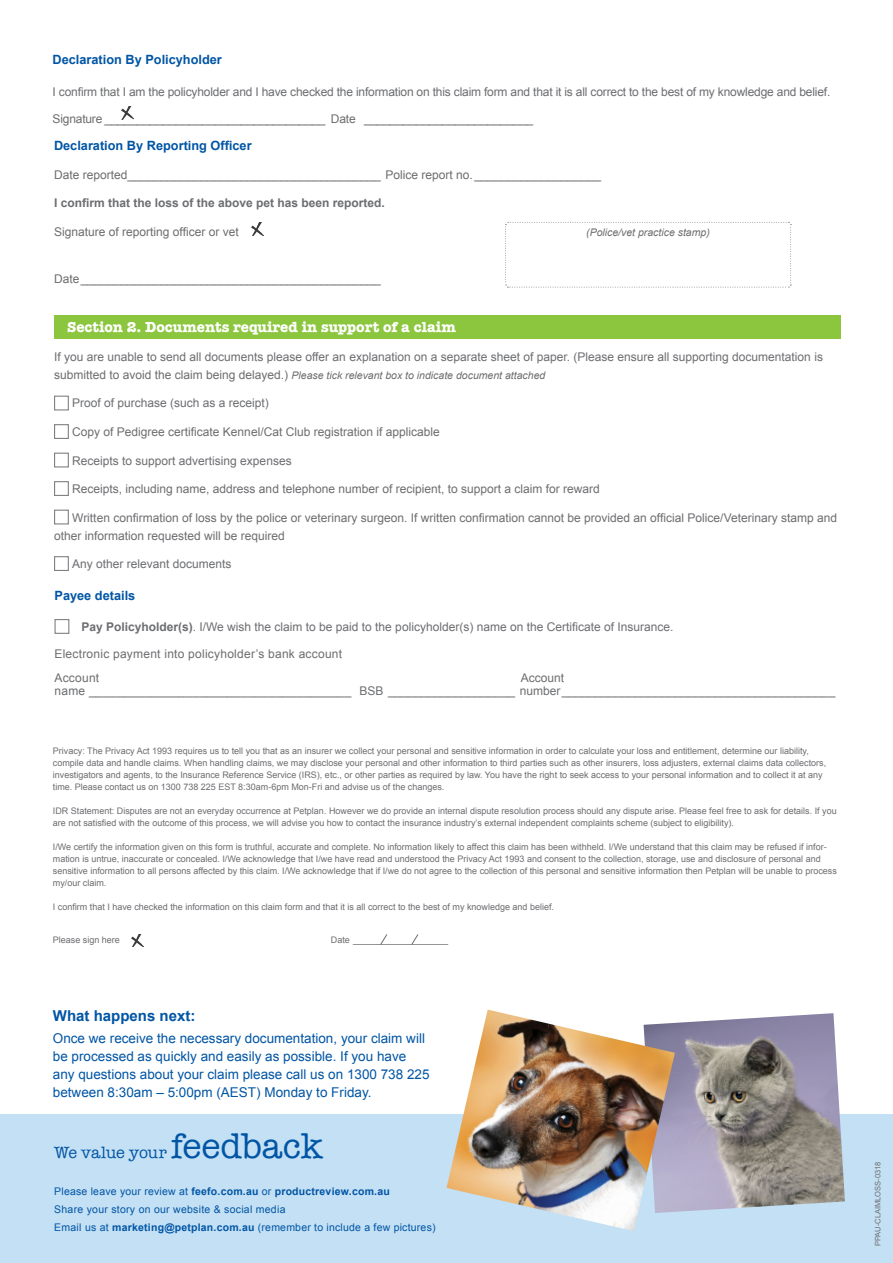
<style>
.page{position:relative;width:893px;height:1263px;background:#fff}
.page>*{position:absolute;margin:0;border:0;box-sizing:border-box;transform-origin:0 0}
.t1{font:16.5px "American Typewriter";color:#0155a5}
.t2{font:700 15px "American Typewriter";color:#fff}
.t3{font:700 15px "Arial";color:#0155a5}
.t4{font:13.5px/18px "Arial";color:#0155a5}
.t5{font:700 12.75px "Arial";color:#0155a5}
.Body{font:12px/18px "Arial";color:#6c6d70}
.Body-2{font:12px "Arial";letter-spacing:.02em;color:#6c6d70}
.t6{font:700 12px "Arial";color:#6c6d70}
.t7{font:italic 10.5px "Arial";color:#6c6d70}
.t8{font:10.5px/18px "Arial";letter-spacing:.025em;color:#0155a5}
.t9{font:700 10.5px "Arial";letter-spacing:.02em;color:#0155a5}
.t10{font:9px/12px "Arial";color:#6c6d70}
.t11{font:7.5px "Arial";color:#6c6d70}
.s1{font-style:normal;font-size:12px}
.s2{font-weight:700}
.s3{font-size:36px}
.s4{font-weight:400}
</style>
<div class="page">
<div style="left:54px;top:315px;width:786px;height:24px;background:#8bc63e"></div>
<svg style="left:54px;top:395px;width:15px;height:16px"></svg>
<svg style="left:54px;top:424px;width:15px;height:15px"></svg>
<svg style="left:54px;top:452px;width:15px;height:16px"></svg>
<svg style="left:54px;top:481px;width:15px;height:15px"></svg>
<svg style="left:54px;top:509px;width:15px;height:16px"></svg>
<svg style="left:54px;top:556px;width:15px;height:15px"></svg>
<div style="left:0;top:1115px;width:893px;height:148px;background:#c3e0f4"></div>
<img style="left:675px;top:1013px;width:170px;height:199px">
<img style="left:446px;top:1009px;width:229px;height:222px">
<svg style="left:54px;top:619px;width:16px;height:15px"></svg>
<svg style="left:251px;top:223px;width:13px;height:13px"></svg>
<svg style="left:131px;top:934px;width:12px;height:13px"></svg>
<svg style="left:380px;top:934px;width:8px;height:11px"></svg>
<svg style="left:411px;top:934px;width:8px;height:11px"></svg>
<svg style="left:505px;top:221px;width:287px;height:67px"></svg>
<svg style="left:121px;top:106px;width:13px;height:13px"></svg>
<p class="t5" style="left:53px;top:51px;width:171px">Declaration By Policyholder</p>
<p class="Body" style="left:53px;top:83px;width:779px">I confirm that I am the policyholder and I have checked the information on this claim form and that it is all correct to the best of my knowledge and belief.</p>
<p class="Body" style="left:53px;top:110px;width:482px">Signature __________________________________ Date __________________________</p>
<p class="t5" style="left:54px;top:137px;width:199px">Declaration By Reporting Officer</p>
<p class="Body" style="left:54px;top:166px;width:549px">Date reported______________________________________ Police report no.___________________</p>
<p class="t6" style="left:54px;top:195px;width:332px">I confirm that the loss of the above pet has been reported.</p>
<p class="Body" style="left:54px;top:223px;width:186px">Signature of reporting officer or vet</p>
<p class="Body" style="left:54px;top:269px;width:328px">Date_____________________________________________</p>
<p class="t7" style="left:586px;top:226px;width:125px">(Police/vet practice stamp)</p>
<p class="t2" style="left:67px;top:318px;width:390px">Section 2. Documents required in support of a claim</p>
<p class="Body" style="left:54px;top:348px;width:770px">If you are unable to send all documents please offer an explanation on a separate sheet of paper. (Please ensure all supporting documentation is</p>
<p class="t7" style="left:54px;top:368px;width:493px"><span class="s1">submitted to avoid the claim being delayed.)</span> Please tick relevant box to indicate document attached</p>
<p class="Body" style="left:72px;top:394px;width:198px">Proof of purchase (such as a receipt)</p>
<p class="Body" style="left:72px;top:423px;width:369px">Copy of Pedigree certificate Kennel/Cat Club registration if applicable</p>
<p class="Body" style="left:72px;top:451px;width:221px">Receipts to support advertising expenses</p>
<p class="Body" style="left:72px;top:480px;width:529px">Receipts, including name, address and telephone number of recipient, to support a claim for reward</p>
<p class="Body" style="left:54px;top:508px;width:785px;text-indent:18px">Written confirmation of loss by the police or veterinary surgeon. If written confirmation cannot be provided an official Police/Veterinary stamp and other information requested will be required</p>
<p class="Body" style="left:72px;top:555px;width:161px">Any other relevant documents</p>
<p class="t5" style="left:55px;top:587px;width:82px">Payee details</p>
<p class="Body" style="left:81px;top:618px;width:594px"><span class="s2">Pay Policyholder(s)</span>. I/We wish the claim to be paid to the policyholder(s) name on the Certificate of Insurance.</p>
<p class="Body-2" style="left:55px;top:646px;width:289px">Electronic payment into policyholder’s bank account</p>
<p class="Body-2" style="left:55px;top:670px;width:46px">Account</p>
<p class="Body" style="left:521px;top:669px;width:45px">Account</p>
<p class="Body" style="left:55px;top:682px;width:782px">name ______________________________________ BSB ___________________ number_________________________________________</p>
<p class="t10" style="left:53px;top:745px;width:775px">Privacy: The Privacy Act 1993 requires us to tell you that as an insurer we collect your personal and sensitive information in order to calculate your loss and entitlement, determine our liability, compile data and handle claims. When handling claims, we may disclose your personal and other information to third parties such as other insurers, loss adjusters, external claims data collectors, investigators and agents, to the Insurance Reference Service (IRS), etc., or other parties as required by law. You have the right to seek access to your personal information and to collect it at any time. Please contact us on 1300 738 225 EST 8:30am-6pm Mon-Fri and advise us of the changes.</p>
<p class="t10" style="left:53px;top:805px;width:785px">IDR Statement: Disputes are not an everyday occurrence at Petplan. However we do provide an internal dispute resolution process should any dispute arise. Please feel free to ask for details. If you are not satisfied with the outcome of this process, we will advise you how to contact the insurance industry’s external independent complaints scheme (subject to eligibility).</p>
<p class="t10" style="left:53px;top:841px;width:786px">I/We certify the information given on this form is truthful, accurate and complete. No information likely to affect this claim has been withheld. I/We understand that this claim may be refused if infor&shy;mation is untrue, inaccurate or concealed. I/We acknowledge that I/we have read and understood the Privacy Act 1993 and consent to the collection, storage, use and disclosure of personal and sensitive information to all persons affected by this claim. I/We acknowledge that if I/we do not agree to the collection of this personal and sensitive information then Petplan will be unable to process my/our claim.</p>
<p class="t10" style="left:53px;top:901px;width:503px">I confirm that I have checked the information on this claim form and that it is all correct to the best of my knowledge and belief.</p>
<p class="t10" style="left:53px;top:934px;width:69px">Please sign here</p>
<p class="t10" style="left:331px;top:934px;width:119px">Date ___________________</p>
<p class="t3" style="left:53px;top:1005px;width:144px">What happens next:</p>
<p class="t4" style="left:53px;top:1029px;width:378px">Once we receive the necessary documentation, your claim will be processed as quickly and easily as possible. If you have any questions about your claim please call us on 1300 738 225 between 8:30am – 5:00pm (AEST) Monday to Friday.</p>
<p class="t1" style="left:54px;top:1143px;width:271px">We value your <span class="s3">feedback</span></p>
<p class="t9" style="left:54px;top:1184px;width:337px"><span class="s4">Please leave your review at</span> feefo.com.au <span class="s4">or</span> productreview.com.au</p>
<p class="t8" style="left:54px;top:1200px;width:383px">Share your story on our website &amp; social media<br>Email us at <span class="s2">marketing@petplan.com.au</span> (remember to include a few pictures)</p>
<p class="t11" style="left:873px;top:1246px;width:86px;rotate:-90deg">PPAU-CLAIMLOSS-0318</p>
</div>
